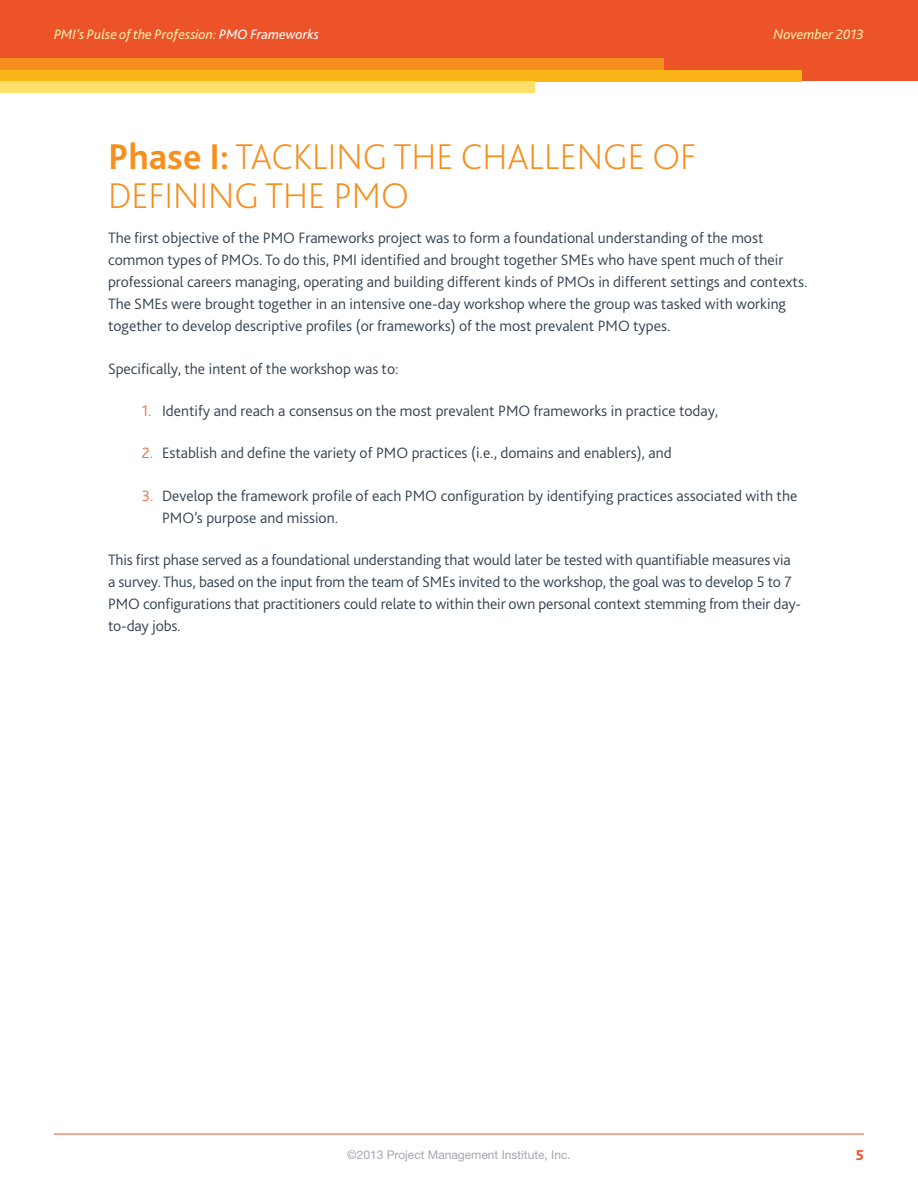
<style>
.page{position:relative;width:918px;height:1188px;background:#fff}
.page>*{position:absolute;margin:0;border:0;box-sizing:border-box;transform-origin:0 0}
.Subheading_1{font:200 37.5px/39px "Bliss 2";color:#f68f1e}
.Body{font:300 15.75px/22px "Bliss 2";color:#334150}
.t1{font:800 15px "Bliss 2";color:#ec5328}
.t2{font:italic 14.25px "Bliss 2";color:#ffedab}
.t3{font:12px "Helvetica Neue LT Std";color:#a2a7b2}
.s1{color:#fff}
.s2{font-weight:700}
.s3{color:#ef6e41}
</style>
<div class="page">
<div style="left:0;top:0;width:918px;height:81px;background:#ec5328"></div>
<div style="left:0;top:58px;width:663px;height:12px;background:#f68f1e"></div>
<div style="left:0;top:70px;width:802px;height:11px;background:#fbb416"></div>
<div style="left:0;top:81px;width:535px;height:12px;background:#ffe068"></div>
<hr style="left:54px;top:1134px;width:810px;height:1px;background:#ec5328">
<p class="t2" style="left:54px;top:25px;width:267px">PMI’s Pulse of the Profession: <span class="s1">PMO Frameworks</span></p>
<p class="t2" style="left:773px;top:25px;width:92px">November 2013</p>
<p class="Subheading_1" style="left:108px;top:136px;width:590px"><span class="s2">Phase I:</span> TACKLING THE CHALLENGE OF<br>DEFINING THE PMO</p>
<p class="Body" style="left:108px;top:227px;width:701px">The first objective of the PMO Frameworks project was to form a foundational understanding of the most common types of PMOs. To do this, PMI identified and brought together SMEs who have spent much of their professional careers managing, operating and building different kinds of PMOs in different settings and contexts.<br>The SMEs were brought together in an intensive one-day workshop where the group was tasked with working together to develop descriptive profiles (or frameworks) of the most prevalent PMO types.</p>
<p class="Body" style="left:108px;top:357px;width:292px">Specifically, the intent of the workshop was to:</p>
<p class="Body" style="left:142px;top:399px;width:578px"><span class="s3">1.</span> Identify and reach a consensus on the most prevalent PMO frameworks in practice today,</p>
<p class="Body" style="left:142px;top:442px;width:532px"><span class="s3">2.</span> Establish and define the variety of PMO practices (i.e., domains and enablers), and</p>
<p class="Body" style="left:162px;top:484px;width:637px;text-indent:-20px"><span class="s3">3.</span> Develop the framework profile of each PMO configuration by identifying practices associated with the<br>PMO’s purpose and mission.</p>
<p class="Body" style="left:108px;top:548px;width:695px">This first phase served as a foundational understanding that would later be tested with quantifiable measures via a survey. Thus, based on the input from the team of SMEs invited to the workshop, the goal was to develop 5 to 7<br>PMO configurations that practitioners could relate to within their own personal context stemming from their day&shy;to-day jobs.</p>
<p class="t3" style="left:347px;top:1148px;width:225px">©2013 Project Management Institute, Inc.</p>
<p class="t1" style="left:856px;top:1146px;width:10px">5</p>
</div>
